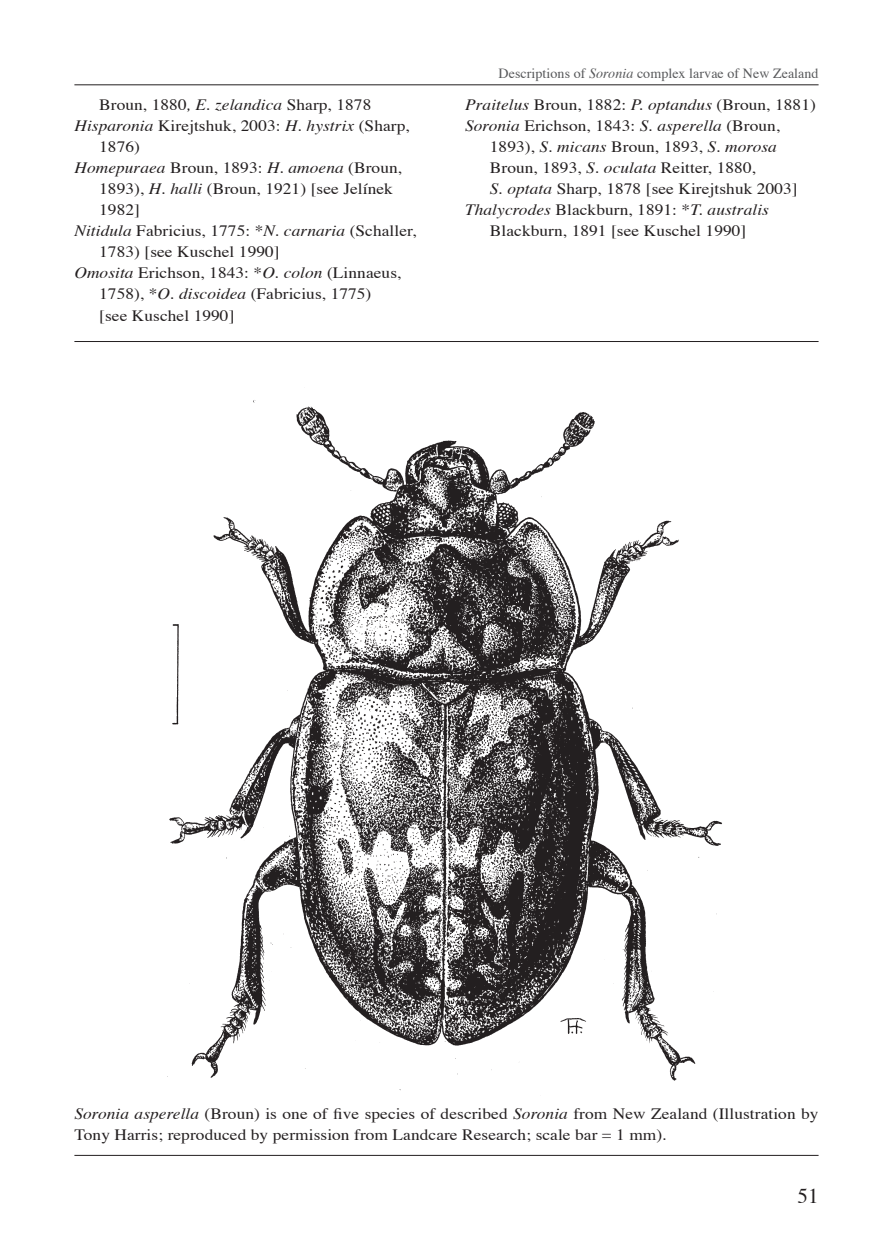
<style>
.page{position:relative;width:893px;height:1241px;background:#fff}
.page>*{position:absolute;margin:0;border:0;box-sizing:border-box;transform-origin:0 0}
.t1{font:21px "Times";color:#231f20}
.t2{font:15.75px/21px "Times";letter-spacing:.005em;color:#231f20;scale:1.1 1}
.t3{font:italic 15.75px "Times";letter-spacing:.005em;color:#231f20;scale:1.1 1}
.t4{font:14px "Times";letter-spacing:.005em;color:#57585a}
.s1{font-style:italic}
.s2{font-style:normal}
</style>
<div class="page">
<hr style="left:74px;top:84px;width:745px;height:1px;background:#231f20">
<img style="left:167px;top:400px;width:555px;height:691px">
<hr style="left:74px;top:1154px;width:745px;height:1px;background:#231f20">
<hr style="left:74px;top:341px;width:745px;height:1px;background:#231f20">
<p class="t2" style="left:99px;top:95px;width:249px">Broun, 1880<span class="s1">, E. zelandica</span> Sharp, 1878</p>
<p class="t2" style="left:74px;top:116px;width:306px"><span class="s1">Hisparonia</span> Kirejtshuk, 2003: <span class="s1">H. hystrix</span> (Sharp,</p>
<p class="t2" style="left:99px;top:137px;width:39px">1876)</p>
<p class="t3" style="left:74px;top:158px;width:299px">Homepuraea <span class="s2">Broun, 1893:</span> H. amoena <span class="s2">(Broun,</span></p>
<p class="t2" style="left:99px;top:179px;width:269px">1893), <span class="s1">H. halli</span> (Broun, 1921) [see Jelínek</p>
<p class="t2" style="left:99px;top:200px;width:39px">1982]</p>
<p class="t2" style="left:74px;top:221px;width:313px"><span class="s1">Nitidula</span> Fabricius, 1775: *<span class="s1">N. carnaria</span> (Schaller,</p>
<p class="t2" style="left:99px;top:242px;width:166px">1783) [see Kuschel 1990]</p>
<p class="t2" style="left:74px;top:263px;width:299px"><span class="s1">Omosita</span> Erichson, 1843: *<span class="s1">O. colon</span> (Linnaeus,</p>
<p class="t2" style="left:99px;top:284px;width:249px">1758), *<span class="s1">O. discoidea</span> (Fabricius, 1775)</p>
<p class="t2" style="left:99px;top:305px;width:124px">[see Kuschel 1990]</p>
<p class="t4" style="left:499px;top:64px;width:321px">Descriptions of <span class="s1">Soronia</span> complex larvae of New Zealand</p>
<p class="t2" style="left:465px;top:95px;width:320px"><span class="s1">Praitelus</span> Broun, 1882: <span class="s1">P. optandus</span> (Broun, 1881)</p>
<p class="t2" style="left:465px;top:116px;width:288px"><span class="s1">Soronia</span> Erichson, 1843: <span class="s1">S. asperella</span> (Broun,</p>
<p class="t2" style="left:490px;top:137px;width:262px">1893), <span class="s1">S. micans</span> Broun, 1893, <span class="s1">S. morosa</span></p>
<p class="t2" style="left:490px;top:158px;width:244px">Broun, 1893, <span class="s1">S. oculata</span> Reitter, 1880,</p>
<p class="t2" style="left:490px;top:179px;width:281px"><span class="s1">S. optata</span> Sharp, 1878 [see Kirejtshuk 2003]</p>
<p class="t3" style="left:465px;top:200px;width:278px">Thalycrodes <span class="s2">Blackburn, 1891: *</span>T. australis</p>
<p class="t2" style="left:490px;top:221px;width:235px">Blackburn, 1891 [see Kuschel 1990]</p>
<p class="t2" style="left:74px;top:1103px;width:678px"><span class="s1">Soronia asperella</span> (Broun) is one of five species of described <span class="s1">Soronia</span> from New Zealand (Illustration by<br>Tony Harris; reproduced by permission from Landcare Research; scale bar = 1 mm).</p>
<h1 class="t1" style="left:797px;top:1182px;width:23px">51</h1>
</div>
